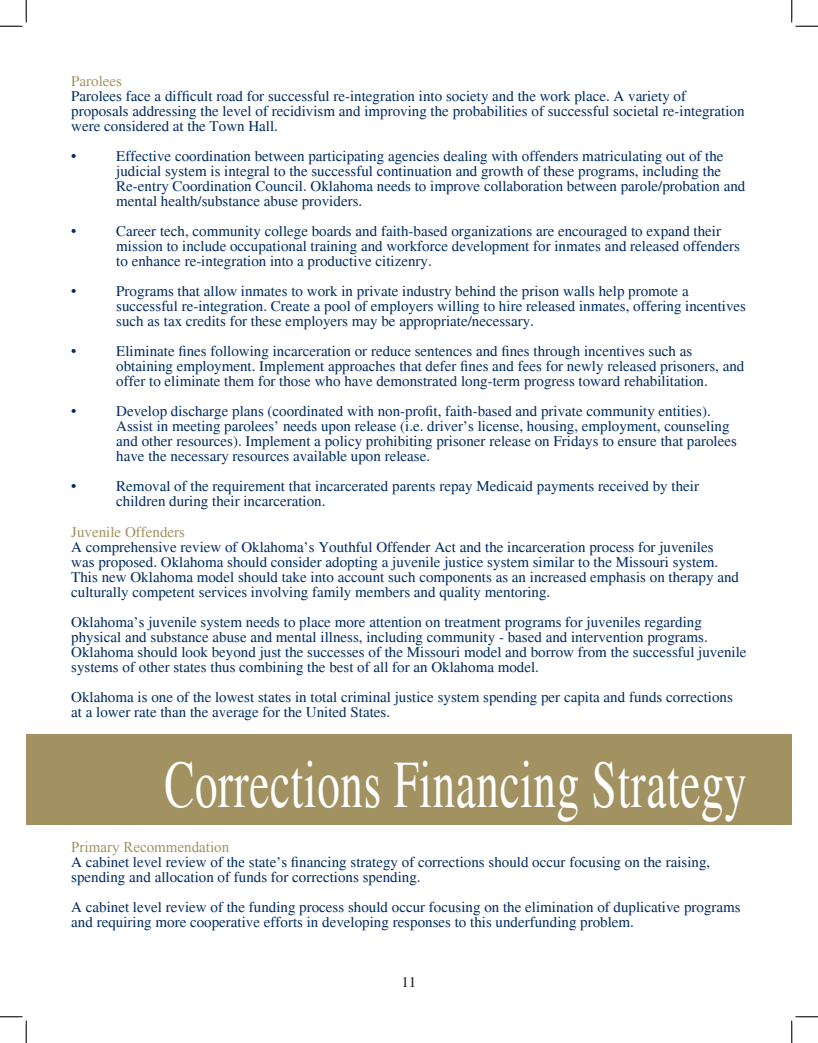
<style>
.page{position:relative;width:818px;height:1043px;background:#fff}
.page>*{position:absolute;margin:0;border:0;box-sizing:border-box;transform-origin:0 0}
.t1{font:67.5px "Times";letter-spacing:.015em;color:#fff;scale:.67 1}
.t2{font:15px/15px "Times";color:#002c62}
.t3{font:15px "Times";color:#a29161}
.t4{font:15px "Times New Roman";color:#a29161}
.t5{font:15px "Times";color:#231f20}
</style>
<div class="page">
<div style="left:26px;top:734px;width:765px;height:90px;background:#a29161"></div>
<svg style="left:0;top:0;width:27px;height:27px"></svg>
<svg style="left:0;top:1016px;width:27px;height:26px"></svg>
<svg style="left:791px;top:0;width:27px;height:27px"></svg>
<svg style="left:791px;top:1016px;width:27px;height:26px"></svg>
<p class="t3" style="left:71px;top:73px;width:52px">Parolees</p>
<p class="t2" style="left:71px;top:89px;width:674px">Parolees face a difficult road for successful re-integration into society and the work place. A variety of proposals addressing the level of recidivism and improving the probabilities of successful societal re-integration were considered at the Town Hall.</p>
<p class="t2" style="left:71px;top:149px;width:7px">•</p>
<p class="t2" style="left:116px;top:149px;width:630px">Effective coordination between participating agencies dealing with offenders matriculating out of the judicial system is integral to the successful continuation and growth of these programs, including the Re-entry Coordination Council. Oklahoma needs to improve collaboration between parole/probation and mental health/substance abuse providers.</p>
<p class="t2" style="left:71px;top:224px;width:7px">•</p>
<p class="t2" style="left:116px;top:224px;width:625px">Career tech, community college boards and faith-based organizations are encouraged to expand their mission to include occupational training and workforce development for inmates and released offenders to enhance re-integration into a productive citizenry.</p>
<p class="t2" style="left:71px;top:284px;width:7px">•</p>
<p class="t2" style="left:116px;top:284px;width:631px">Programs that allow inmates to work in private industry behind the prison walls help promote a successful re-integration. Create a pool of employers willing to hire released inmates, offering incentives such as tax credits for these employers may be appropriate/necessary.</p>
<p class="t2" style="left:71px;top:344px;width:7px">•</p>
<p class="t2" style="left:116px;top:344px;width:629px">Eliminate fines following incarceration or reduce sentences and fines through incentives such as obtaining employment. Implement approaches that defer fines and fees for newly released prisoners, and offer to eliminate them for those who have demonstrated long-term progress toward rehabilitation.</p>
<p class="t2" style="left:71px;top:404px;width:7px">•</p>
<p class="t2" style="left:116px;top:404px;width:622px">Develop discharge plans (coordinated with non-profit, faith-based and private community entities).<br>Assist in meeting parolees’ needs upon release (i.e. driver’s license, housing, employment, counseling and other resources). Implement a policy prohibiting prisoner release on Fridays to ensure that parolees have the necessary resources available upon release.</p>
<p class="t2" style="left:71px;top:479px;width:7px">•</p>
<p class="t2" style="left:116px;top:479px;width:584px">Removal of the requirement that incarcerated parents repay Medicaid payments received by their children during their incarceration.</p>
<p class="t3" style="left:71px;top:523px;width:115px">Juvenile Offenders</p>
<p class="t2" style="left:71px;top:539px;width:669px">A comprehensive review of Oklahoma’s Youthful Offender Act and the incarceration process for juveniles was proposed. Oklahoma should consider adopting a juvenile justice system similar to the Missouri system.<br>This new Oklahoma model should take into account such components as an increased emphasis on therapy and culturally competent services involving family members and quality mentoring.</p>
<p class="t2" style="left:71px;top:614px;width:676px">Oklahoma’s juvenile system needs to place more attention on treatment programs for juveniles regarding physical and substance abuse and mental illness, including community - based and intervention programs.<br>Oklahoma should look beyond just the successes of the Missouri model and borrow from the successful juvenile systems of other states thus combining the best of all for an Oklahoma model.</p>
<p class="t2" style="left:71px;top:689px;width:663px">Oklahoma is one of the lowest states in total criminal justice system spending per capita and funds corrections at a lower rate than the average for the United States.</p>
<p class="t1" style="left:164px;top:746px;width:870px">Corrections Financing Strategy</p>
<p class="t4" style="left:71px;top:836px;width:159px">Primary Recommendation</p>
<p class="t2" style="left:71px;top:854px;width:640px">A cabinet level review of the state’s financing strategy of corrections should occur focusing on the raising, spending and allocation of funds for corrections spending.</p>
<p class="t2" style="left:71px;top:899px;width:671px">A cabinet level review of the funding process should occur focusing on the elimination of duplicative programs and requiring more cooperative efforts in developing responses to this underfunding problem.</p>
<p class="t5" style="left:401px;top:973px;width:16px">11</p>
</div>
